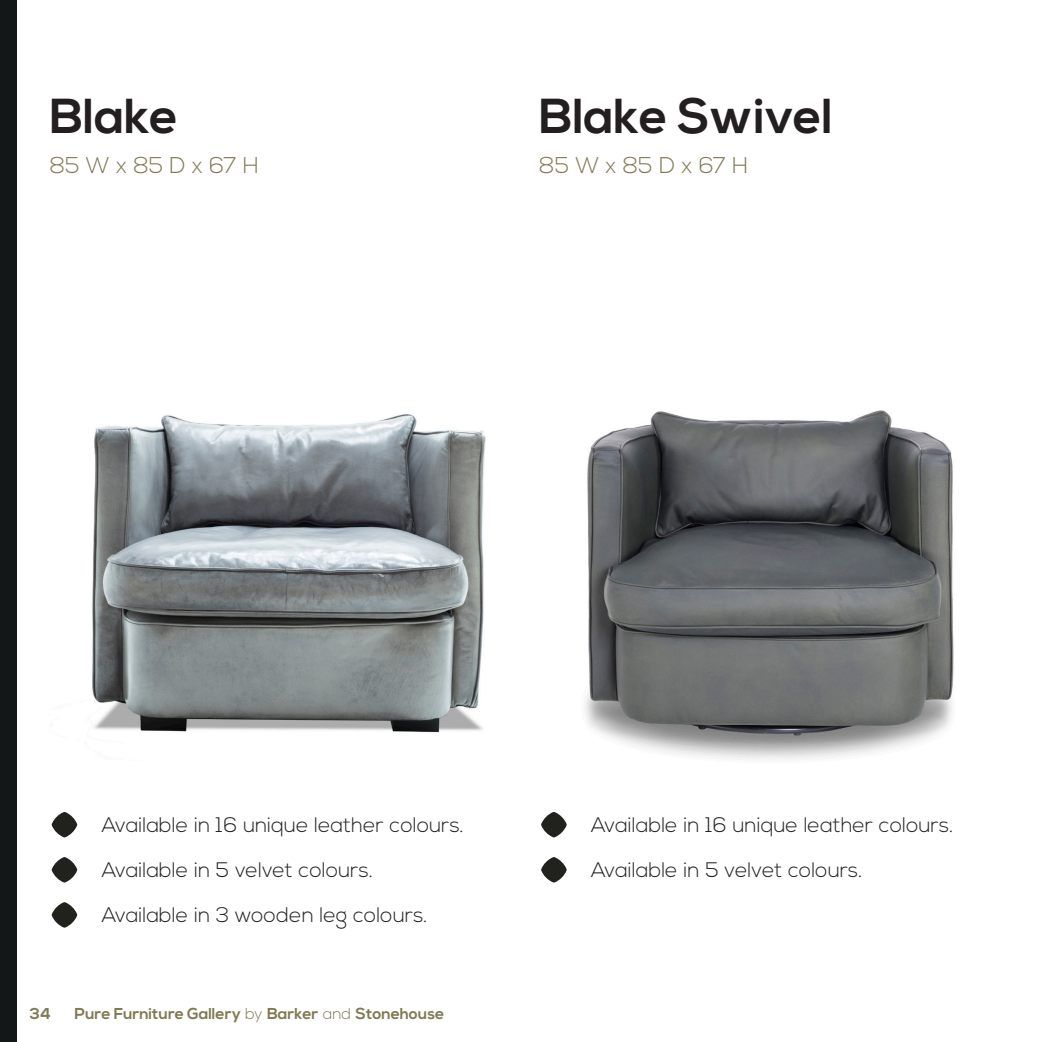
<style>
.page{position:relative;width:1042px;height:1042px;background:#fff}
.page>*{position:absolute;margin:0;border:0;box-sizing:border-box;transform-origin:0 0}
.t1{font:700 49px "Nexa";color:#231f20}
.prijzen_supkopje{font:300 22.75px "Nexa";color:#807a52}
.t2{font:300 21px "Nexa";color:#231f20}
.t3{font:700 15.75px "Nexa";color:#807a52}
.s1{font-weight:300}
</style>
<div class="page">
<img style="left:91px;top:414px;width:395px;height:319px">
<img style="left:585px;top:410px;width:369px;height:349px">
<div style="left:0;top:0;width:17px;height:1042px;background:#131717"></div>
<svg style="left:541px;top:812px;width:26px;height:25px"></svg>
<svg style="left:52px;top:812px;width:25px;height:25px"></svg>
<svg style="left:541px;top:857px;width:26px;height:25px"></svg>
<svg style="left:52px;top:857px;width:25px;height:25px"></svg>
<svg style="left:52px;top:902px;width:25px;height:25px"></svg>
<p class="t1" style="left:50px;top:88px;width:130px">Blake</p>
<p class="t1" style="left:539px;top:88px;width:295px">Blake Swivel</p>
<p class="prijzen_supkopje" style="left:50px;top:152px;width:211px">85 W x 85 D x 67 H</p>
<p class="prijzen_supkopje" style="left:539px;top:152px;width:211px">85 W x 85 D x 67 H</p>
<p class="t2" style="left:102px;top:813px;width:364px">Available in 16 unique leather colours.</p>
<p class="t2" style="left:591px;top:813px;width:364px">Available in 16 unique leather colours.</p>
<p class="t2" style="left:102px;top:858px;width:273px">Available in 5 velvet colours.</p>
<p class="t2" style="left:591px;top:858px;width:273px">Available in 5 velvet colours.</p>
<p class="t2" style="left:102px;top:903px;width:327px">Available in 3 wooden leg colours.</p>
<p class="t3" style="left:30px;top:1004px;width:22px">34</p>
<p class="t3" style="left:74px;top:1004px;width:371px">Pure Furniture Gallery <span class="s1">by</span> Barker <span class="s1">and</span> Stonehouse</p>
</div>
